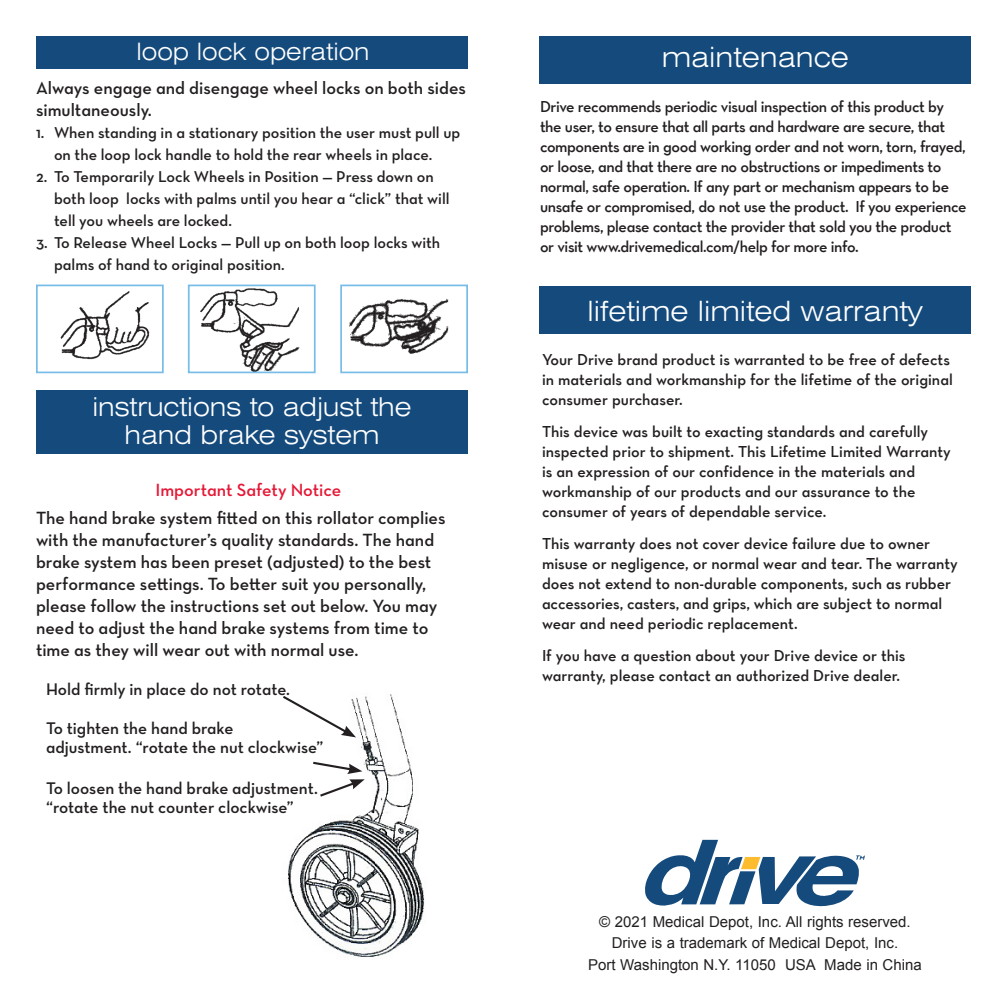
<style>
.page{position:relative;width:1008px;height:1008px;background:#fff}
.page>*{position:absolute;margin:0;border:0;box-sizing:border-box;transform-origin:0 0}
.t1{font:300 expanded 28px "Swiss 721 BT";color:#fff}
.t2{font:300 expanded 26px/28px "Swiss 721 BT";color:#fff;text-align:center}
.t3{font:300 expanded 24px "Swiss 721 BT";color:#fff}
.t4{font:18px/22px "Neutraface Text Demi Alt";color:#231f20}
.t5{font:18px "Neutraface Text Demi Alt";color:#e51836}
.t6{font:17.2px/19.2px "Neutraface Text Demi Alt";color:#231f20}
.Copy_of_Normal{font:16px/20px "Neutraface Text TT Demi Alt";letter-spacing:-.005em;color:#231f20}
.Copy_of_Normal-2{font:16px/20px "Neutraface Text TT Demi Alt";letter-spacing:-.025em;color:#231f20}
.t7{font:16px/22px "Neutraface Text Demi Alt";color:#231f20}
.t8{font:15px "Arial";color:#231f20}
</style>
<div class="page">
<img style="left:288px;top:694px;width:136px;height:263px">
<div style="left:36px;top:390px;width:432px;height:64px;background:#144a7c"></div>
<svg style="left:283px;top:694px;width:73px;height:43px"></svg>
<svg style="left:311px;top:760px;width:54px;height:38px"></svg>
<div style="left:36px;top:36px;width:432px;height:33px;background:#144a7c"></div>
<img style="left:60px;top:291px;width:90px;height:69px">
<div style="left:36px;top:285px;width:128px;height:88px;border:2px solid #78bde8"></div>
<img style="left:200px;top:288px;width:99px;height:82px">
<div style="left:188px;top:285px;width:128px;height:88px;border:2px solid #78bde8"></div>
<img style="left:349px;top:298px;width:100px;height:56px">
<div style="left:340px;top:285px;width:128px;height:88px;border:2px solid #78bde8"></div>
<div style="left:539px;top:286px;width:432px;height:47px;background:#144a7c"></div>
<div style="left:539px;top:36px;width:432px;height:48px;background:#144a7c"></div>
<svg style="left:645px;top:840px;width:220px;height:66px"></svg>
<p class="t3" style="left:136px;top:37px;width:235px">loop lock operation</p>
<p class="t4" style="left:36px;top:76px;width:431px">Always engage and disengage wheel locks on both sides simultaneously.</p>
<p class="t7" style="left:54px;top:121px;width:408px;text-indent:-18px">1. When standing in a stationary position the user must pull up on the loop lock handle to hold the rear wheels in place.</p>
<p class="t7" style="left:54px;top:165px;width:397px;text-indent:-18px">2. To Temporarily Lock Wheels in Position — Press down on both loop locks with palms until you hear a “click” that will tell you wheels are locked.</p>
<p class="t7" style="left:54px;top:231px;width:388px;text-indent:-18px">3. To Release Wheel Locks — Pull up on both loop locks with palms of hand to original position.</p>
<p class="t2" style="left:92px;top:392px;width:321px">instructions to adjust the hand brake system</p>
<p class="t5" style="left:155px;top:479px;width:187px">Important Safety Notice</p>
<p class="t4" style="left:36px;top:507px;width:411px">The hand brake system fitted on this rollator complies with the manufacturer’s quality standards. The hand brake system has been preset (adjusted) to the best performance settings. To better suit you personally, please follow the instructions set out below. You may need to adjust the hand brake systems from time to time as they will wear out with normal use.</p>
<p class="t6" style="left:46px;top:679px;width:245px">Hold firmly in place do not rotate.</p>
<p class="t6" style="left:46px;top:718px;width:279px">To tighten the hand brake adjustment. “rotate the nut clockwise”</p>
<p class="t6" style="left:46px;top:779px;width:273px">To loosen the hand brake adjustment.</p>
<p class="t6" style="left:46px;top:798px;width:249px">“rotate the nut counter clockwise”</p>
<p class="t1" style="left:662px;top:41px;width:189px">maintenance</p>
<p class="Copy_of_Normal-2" style="left:540px;top:97px;width:428px">Drive recommends periodic visual inspection of this product by the user, to ensure that all parts and hardware are secure, that components are in good working order and not worn, torn, frayed, or loose, and that there are no obstructions or impediments to normal, safe operation. If any part or mechanism appears to be unsafe or compromised, do not use the product. If you experience problems, please contact the provider that sold you the product or visit www.drivemedical.com/help for more info.</p>
<p class="t1" style="left:587px;top:294px;width:337px">lifetime limited warranty</p>
<p class="Copy_of_Normal" style="left:542px;top:349px;width:412px">Your Drive brand product is warranted to be free of defects in materials and workmanship for the lifetime of the original consumer purchaser.</p>
<p class="Copy_of_Normal" style="left:542px;top:421px;width:410px">This device was built to exacting standards and carefully inspected prior to shipment. This Lifetime Limited Warranty is an expression of our confidence in the materials and workmanship of our products and our assurance to the consumer of years of dependable service.</p>
<p class="Copy_of_Normal" style="left:542px;top:533px;width:417px">This warranty does not cover device failure due to owner misuse or negligence, or normal wear and tear. The warranty does not extend to non-durable components, such as rubber accessories, casters, and grips, which are subject to normal wear and need periodic replacement.</p>
<p class="Copy_of_Normal" style="left:542px;top:645px;width:365px">If you have a question about your Drive device or this warranty, please contact an authorized Drive dealer.</p>
<p class="t8" style="left:599px;top:912px;width:313px">© 2021 Medical Depot, Inc. All rights reserved.</p>
<p class="t8" style="left:612px;top:933px;width:288px">Drive is a trademark of Medical Depot, Inc.</p>
<p class="t8" style="left:588px;top:955px;width:335px">Port Washington N.Y. 11050 USA Made in China</p>
</div>
